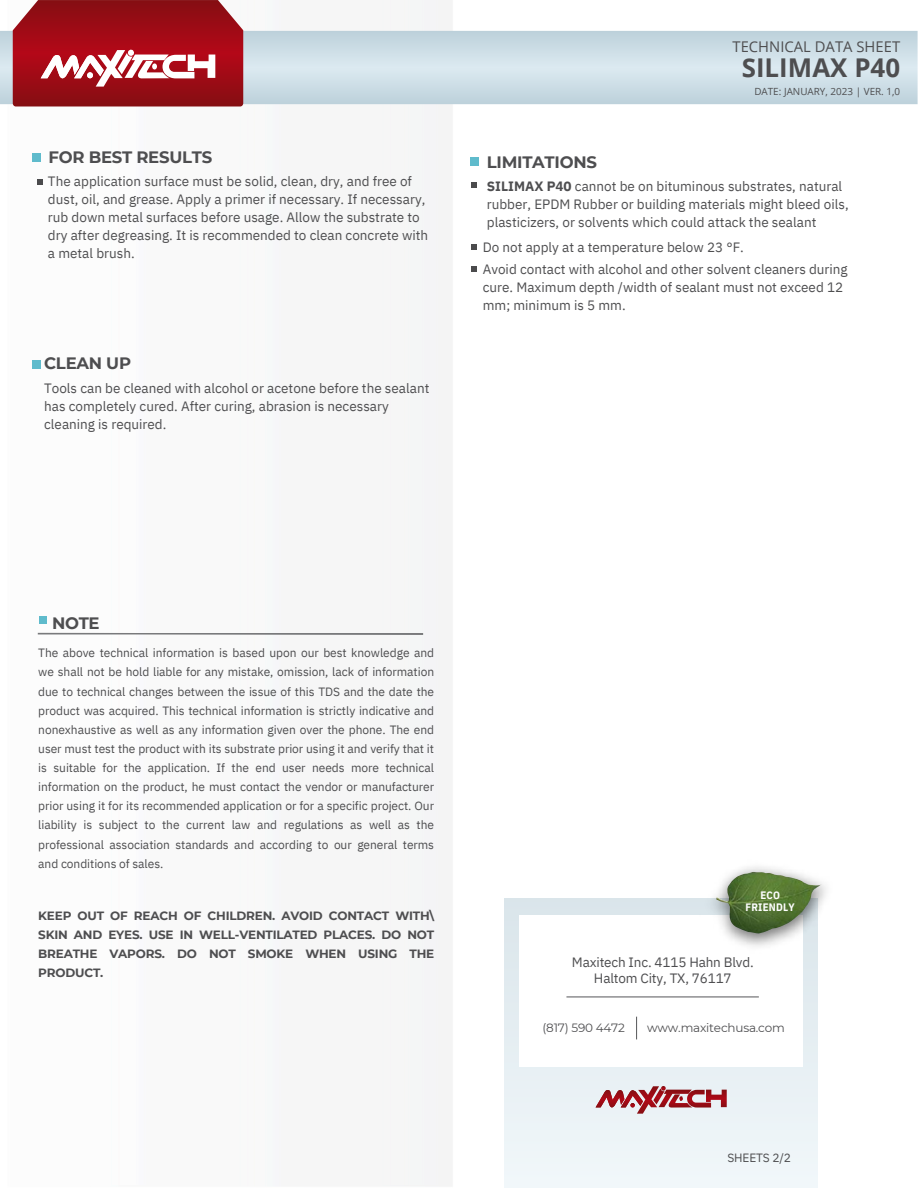
<style>
.page{position:relative;width:918px;height:1188px;background:#fff}
.page>*{position:absolute;margin:0;border:0;box-sizing:border-box;transform-origin:0 0}
.t1{font:700 25.95px "Open Sans";letter-spacing:.005em;color:#4e4e50}
.t2{font:700 16.5px "Montserrat";letter-spacing:-.015em;color:#4e4e50}
.t3{font:14.85px "Open Sans";letter-spacing:.005em;color:#4e4e50}
.t4{font:13.5px/18px "IBM Plex Sans";color:#4e4e50}
.t5{font:12px/19.2px "IBM Plex Sans";letter-spacing:-.005em;color:#4e4e50;text-align:justify}
.t6{font:700 12px/19px "Montserrat";letter-spacing:-.015em;color:#4e4e50;text-align:justify}
.t7{font:12px "Montserrat";letter-spacing:-.015em;color:#4e4e50}
.t8{font:700 10.8px/12.3px "IBM Plex Sans Cond";letter-spacing:.02em;color:#fff;text-align:center}
.t9{font:9.9px "Open Sans";letter-spacing:.005em;color:#4e4e50}
.s1{font-weight:700}
</style>
<div class="page">
<img style="left:3px;top:0;width:450px;height:1186px">
<div style="left:505px;top:898px;width:312px;height:290px;background:linear-gradient(to bottom,#dae5ea,#f1f7fa)"></div>
<div style="left:519px;top:916px;width:284px;height:151px;background:#fff"></div>
<img style="left:662px;top:867px;width:164px;height:126px">
<img style="left:716px;top:872px;width:106px;height:62px">
<svg style="left:38px;top:633px;width:386px;height:2px"></svg>
<div style="left:39px;top:617px;width:8px;height:7px;background:#5fbbcc"></div>
<svg style="left:636px;top:1017px;width:1px;height:22px"></svg>
<svg style="left:0;top:31px;width:918px;height:73px;background:#ccdce5"></svg>
<svg style="left:13px;top:0;width:230px;height:106px;background:#a92d35"></svg>
<hr style="left:566px;top:997px;width:193px;height:1px;background:#555658">
<svg style="left:596px;top:1086px;width:131px;height:28px;background:#c89197"></svg>
<div style="left:32px;top:153px;width:9px;height:8px;background:#5fbbcc"></div>
<svg style="left:37px;top:180px;width:5px;height:5px"></svg>
<div style="left:32px;top:360px;width:9px;height:9px;background:#5fbbcc"></div>
<div style="left:470px;top:157px;width:9px;height:9px;background:#5fbbcc"></div>
<svg style="left:472px;top:182px;width:5px;height:6px"></svg>
<svg style="left:472px;top:244px;width:5px;height:6px"></svg>
<svg style="left:472px;top:266px;width:5px;height:5px"></svg>
<h1 class="t2" style="left:49px;top:147px;width:165px">FOR BEST RESULTS</h1>
<h1 class="t2" style="left:487px;top:152px;width:112px">LIMITATIONS</h1>
<p class="t3" style="left:732px;top:36px;width:169px">TECHNICAL DATA SHEET</p>
<h1 class="t1" style="left:742px;top:49px;width:160px">SILIMAX P40</h1>
<h2 class="t9" style="left:754px;top:85px;width:147px">DATE: JANUARY, 2023 | VER. 1,0</h2>
<h2 class="t4" style="left:48px;top:172px;width:382px">The application surface must be solid, clean, dry, and free of dust, oil, and grease. Apply a primer if necessary. If necessary, rub down metal surfaces before usage. Allow the substrate to dry after degreasing. It is recommended to clean concrete with a metal brush.</h2>
<h2 class="t4" style="left:487px;top:177px;width:363px"><span class="s1">SILIMAX P40</span> cannot be on bituminous substrates, natural rubber, EPDM Rubber or building materials might bleed oils, plasticizers, or solvents which could attack the sealant</h2>
<p class="t4" style="left:483px;top:238px;width:263px">Do not apply at a temperature below 23 °F.</p>
<h6 class="t4" style="left:483px;top:260px;width:366px">Avoid contact with alcohol and other solvent cleaners during cure. Maximum depth /width of sealant must not exceed 12 mm; minimum is 5 mm.</h6>
<h2 class="t2" style="left:44px;top:353px;width:88px">CLEAN UP</h2>
<p class="t4" style="left:44px;top:378px;width:387px">Tools can be cleaned with alcohol or acetone before the sealant has completely cured. After curing, abrasion is necessary cleaning is required.</p>
<h5 class="t2" style="left:52px;top:613px;width:49px">NOTE</h5>
<p class="t5" style="left:38px;top:643px;width:397px">The above technical information is based upon our best knowledge and we shall not be hold liable for any mistake, omission, lack of information due to technical changes between the issue of this TDS and the date the product was acquired. This technical information is strictly indicative and nonexhaustive as well as any information given over the phone. The end user must test the product with its substrate prior using it and verify that it is suitable for the application. If the end user needs more technical information on the product, he must contact the vendor or manufacturer prior using it for its recommended application or for a specific project. Our liability is subject to the current law and regulations as well as the professional association standards and according to our general terms and conditions of sales.</p>
<h3 class="t6" style="left:38px;top:906px;width:398px">KEEP OUT OF REACH OF CHILDREN. AVOID CONTACT WITH\ SKIN AND EYES. USE IN WELL-VENTILATED PLACES. DO NOT BREATHE VAPORS. DO NOT SMOKE WHEN USING THE PRODUCT.</h3>
<p class="t8" style="left:746px;top:889px;width:51px">ECO<br>FRIENDLY</p>
<p class="t4" style="left:572px;top:954px;width:183px;line-height:15.8px;text-align:center">Maxitech Inc. 4115 Hahn Blvd.<br>Haltom City, TX, 76117</p>
<h1 class="t7" style="left:543px;top:1020px;width:84px">(817) 590 4472</h1>
<h2 class="t7" style="left:647px;top:1020px;width:139px">www.maxitechusa.com</h2>
<p class="t5" style="left:727px;top:1148px;width:65px">SHEETS 2/2</p>
</div>
